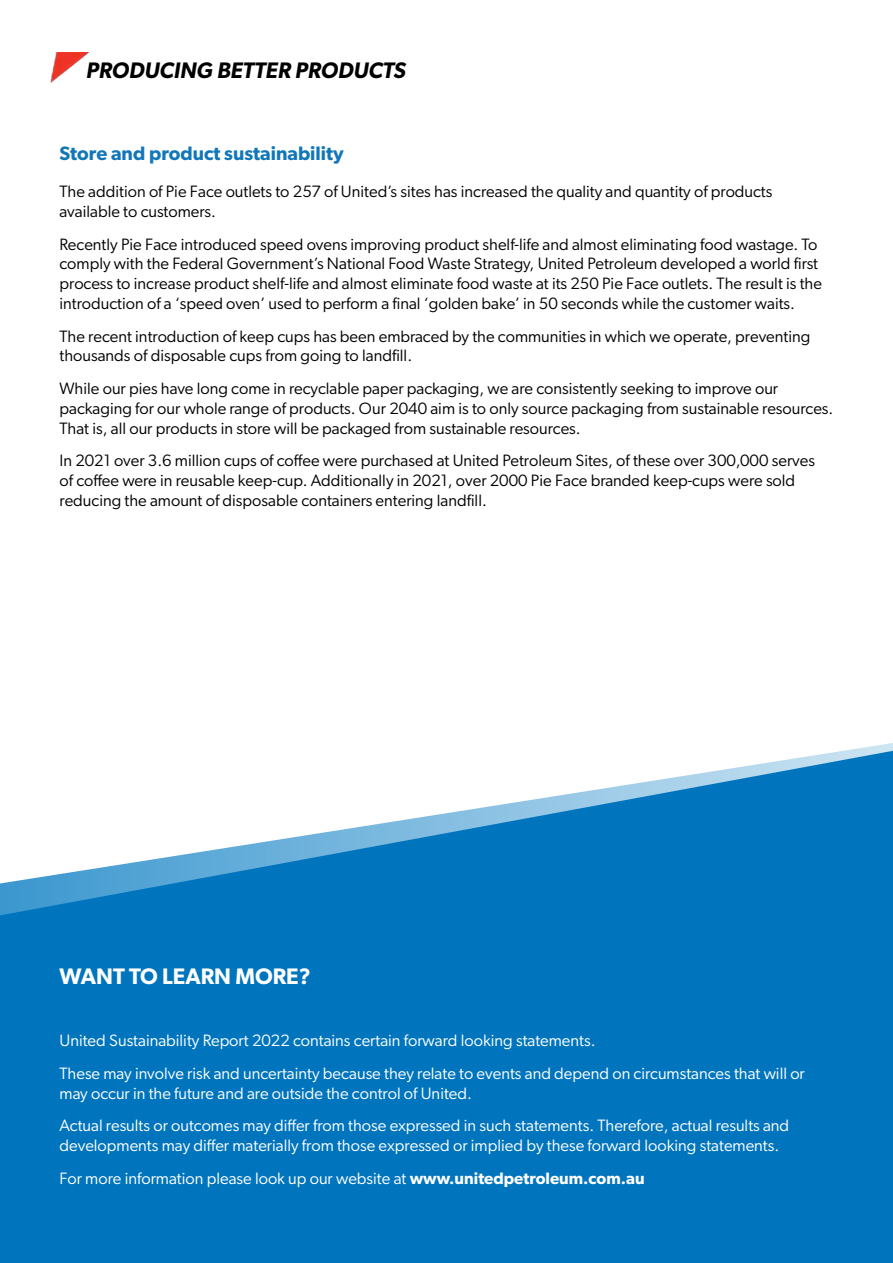
<style>
.page{position:relative;width:893px;height:1263px;background:#fff}
.page>*{position:absolute;margin:0;border:0;box-sizing:border-box;transform-origin:0 0}
.t1{font:italic 600 22.5px "Gibson";color:#000}
.t2{font:600 22.5px "Gibson";color:#fff}
.t3{font:600 19.5px "Gibson";color:#1177b9}
.t4{font:16.5px/19.8px "Gibson";color:#000}
.t5{font:16.5px/32.5px "Gibson";color:#fff}
.s1{font-weight:600}
</style>
<div class="page">
<svg style="left:0;top:751px;width:893px;height:512px;fill:#0075be"></svg>
<img style="left:51px;top:52px;width:39px;height:31px">
<h1 class="t1" style="left:86px;top:56px;width:321px">PRODUCING BETTER PRODUCTS</h1>
<p class="t3" style="left:60px;top:142px;width:286px">Store and product sustainability</p>
<p class="t4" style="left:60px;top:181px;width:714px">The addition of Pie Face outlets to 257 of United’s sites has increased the quality and quantity of products available to customers.</p>
<p class="t4" style="left:60px;top:234px;width:764px">Recently Pie Face introduced speed ovens improving product shelf-life and almost eliminating food wastage. To comply with the Federal Government’s National Food Waste Strategy, United Petroleum developed a world first process to increase product shelf-life and almost eliminate food waste at its 250 Pie Face outlets. The result is the introduction of a ‘speed oven’ used to perform a final ‘golden bake’ in 50 seconds while the customer waits.</p>
<p class="t4" style="left:60px;top:326px;width:752px">The recent introduction of keep cups has been embraced by the communities in which we operate, preventing thousands of disposable cups from going to landfill.</p>
<p class="t4" style="left:60px;top:378px;width:775px">While our pies have long come in recyclable paper packaging, we are consistently seeking to improve our packaging for our whole range of products. Our 2040 aim is to only source packaging from sustainable resources.<br>That is, all our products in store will be packaged from sustainable resources.</p>
<p class="t4" style="left:60px;top:450px;width:757px">In 2021 over 3.6 million cups of coffee were purchased at United Petroleum Sites, of these over 300,000 serves of coffee were in reusable keep-cup. Additionally in 2021, over 2000 Pie Face branded keep-cups were sold reducing the amount of disposable containers entering landfill.</p>
<h1 class="t2" style="left:60px;top:963px;width:253px">WANT TO LEARN MORE?</h1>
<p class="t5" style="left:60px;top:1024px;width:747px">United Sustainability Report 2022 contains certain forward looking statements.<br>These may involve risk and uncertainty because they relate to events and depend on circumstances that will or</p>
<p class="t5" style="left:60px;top:1076px;width:731px">may occur in the future and are outside the control of United.<br>Actual results or outcomes may differ from those expressed in such statements. Therefore, actual results and</p>
<p class="t5" style="left:60px;top:1129px;width:721px">developments may differ materially from those expressed or implied by these forward looking statements.<br>For more information please look up our website at <span class="s1">www.unitedpetroleum.com.au</span></p>
</div>
